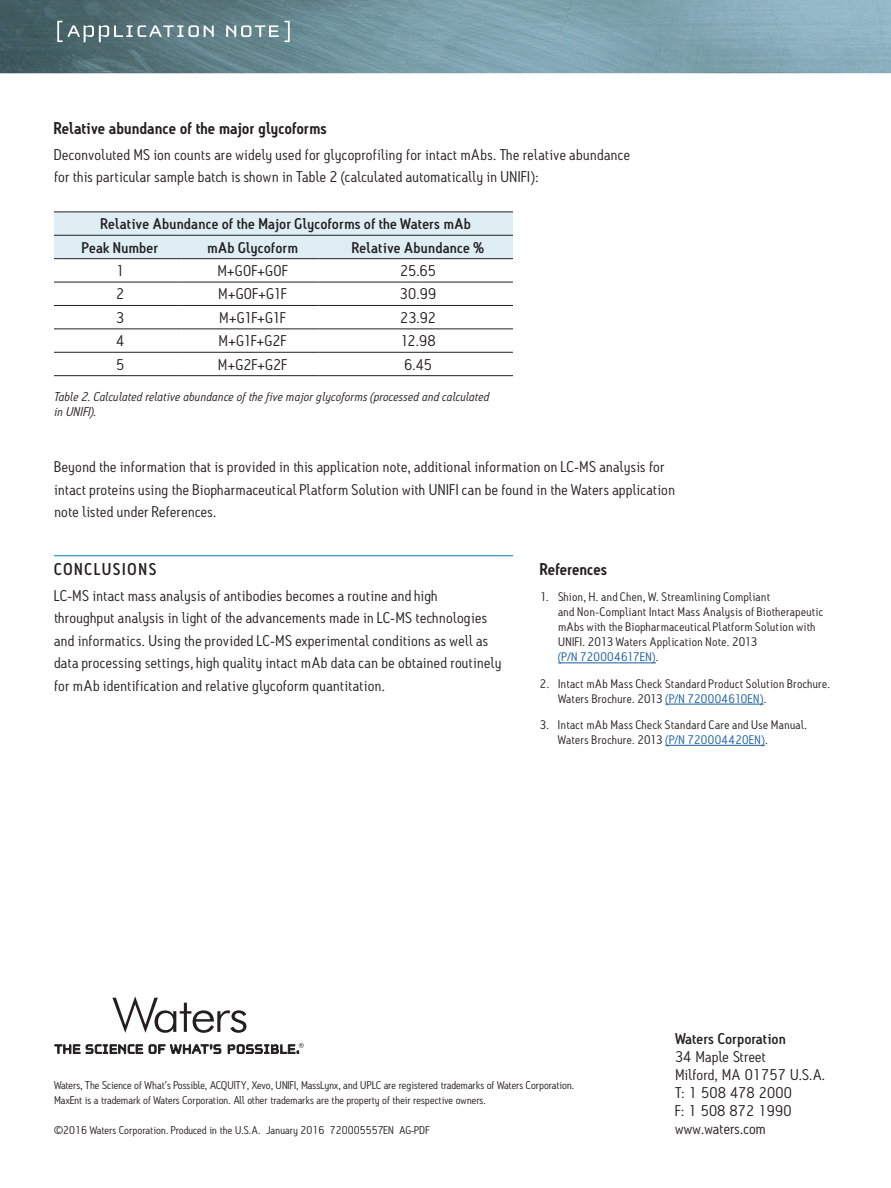
<style>
.page{position:relative;width:891px;height:1188px;background:#fff}
.page>*{position:absolute;margin:0;border:0;box-sizing:border-box;transform-origin:0 0}
.t1{font:600 16.5px "Antitled OT";letter-spacing:.01em;color:#231f20}
.t2{font:500 16.5px "Antitled OT";letter-spacing:.11em;color:#231f20}
.t3{font:15px/22.5px "Antitled OT";letter-spacing:.02em;color:#231f20;scale:1.05 1}
.t4{font:500 15px/23.4px "Antitled OT";letter-spacing:.02em;color:#231f20;scale:1.05 1}
.t5{font:italic 12.3px/15.8px "Antitled OT";letter-spacing:.015em;color:#231f20;scale:1.05 1}
.t6{font:12px/15px "Antitled OT";letter-spacing:.025em;color:#231f20;scale:1.05 1}
.t7{font:10.8px/15px "Antitled OT";letter-spacing:.005em;color:#231f20;scale:1.05 1}
.s1{color:#175d9e}
</style>
<div class="page">
<img style="left:0;top:0;width:891px;height:73px">
<svg style="left:57px;top:21px;width:157px;height:21px"></svg>
<svg style="left:226px;top:21px;width:64px;height:21px"></svg>
<svg style="left:55px;top:1044px;width:88px;height:10px"></svg>
<svg style="left:149px;top:1044px;width:72px;height:10px"></svg>
<svg style="left:228px;top:1043px;width:76px;height:11px"></svg>
<svg style="left:112px;top:996px;width:134px;height:37px"></svg>
<hr style="left:54px;top:555px;width:459px;height:1px;background:#0083ad">
<hr style="left:558px;top:663px;width:98px;height:1px;background:#175d9e">
<hr style="left:665px;top:704px;width:99px;height:1px;background:#175d9e">
<hr style="left:665px;top:745px;width:100px;height:1px;background:#175d9e">
<div style="left:54px;top:213px;width:459px;height:45px;background:#dfeef5"></div>
<hr style="left:54px;top:235px;width:128px;height:1px;background:#231f20">
<hr style="left:182px;top:235px;width:137px;height:1px;background:#231f20">
<hr style="left:319px;top:235px;width:194px;height:1px;background:#231f20">
<hr style="left:54px;top:258px;width:128px;height:1px;background:#231f20">
<hr style="left:182px;top:258px;width:137px;height:1px;background:#231f20">
<hr style="left:319px;top:258px;width:194px;height:1px;background:#231f20">
<hr style="left:54px;top:282px;width:128px;height:1px;background:#231f20">
<hr style="left:182px;top:282px;width:137px;height:1px;background:#231f20">
<hr style="left:319px;top:282px;width:194px;height:1px;background:#231f20">
<hr style="left:54px;top:305px;width:128px;height:1px;background:#231f20">
<hr style="left:182px;top:305px;width:137px;height:1px;background:#231f20">
<hr style="left:319px;top:305px;width:194px;height:1px;background:#231f20">
<hr style="left:54px;top:329px;width:128px;height:1px;background:#231f20">
<hr style="left:182px;top:329px;width:137px;height:1px;background:#231f20">
<hr style="left:319px;top:329px;width:194px;height:1px;background:#231f20">
<hr style="left:54px;top:352px;width:128px;height:1px;background:#231f20">
<hr style="left:182px;top:352px;width:137px;height:1px;background:#231f20">
<hr style="left:319px;top:352px;width:194px;height:1px;background:#231f20">
<hr style="left:54px;top:375px;width:128px;height:1px;background:#231f20">
<hr style="left:182px;top:375px;width:137px;height:1px;background:#231f20">
<hr style="left:319px;top:375px;width:194px;height:1px;background:#231f20">
<hr style="left:54px;top:212px;width:128px;height:1px;background:#231f20">
<hr style="left:182px;top:212px;width:137px;height:1px;background:#231f20">
<hr style="left:319px;top:212px;width:194px;height:1px;background:#231f20">
<p class="t1" style="left:54px;top:118px;width:274px">Relative abundance of the major glycoforms</p>
<p class="t3" style="left:54px;top:143px;width:550px">Deconvoluted MS ion counts are widely used for glycoprofiling for intact mAbs. The relative abundance for this particular sample batch is shown in Table 2 (calculated automatically in UNIFI):</p>
<p class="t4" style="left:82px;top:212px;width:372px;text-indent:18px">Relative Abundance of the Major Glycoforms of the Waters mAb<br>Peak Number</p>
<p class="t4" style="left:207px;top:235px;width:88px">mAb Glycoform</p>
<p class="t4" style="left:352px;top:235px;width:127px">Relative Abundance %</p>
<p class="t3" style="left:116px;top:259px;width:9px">1</p>
<p class="t3" style="left:217px;top:259px;width:68px">M+G0F+G0F</p>
<p class="t3" style="left:400px;top:259px;width:35px">25.65</p>
<p class="t3" style="left:116px;top:283px;width:9px">2</p>
<p class="t3" style="left:218px;top:283px;width:67px">M+G0F+G1F</p>
<p class="t3" style="left:400px;top:283px;width:36px">30.99</p>
<p class="t3" style="left:116px;top:306px;width:9px">3</p>
<p class="t3" style="left:219px;top:306px;width:65px">M+G1F+G1F</p>
<p class="t3" style="left:400px;top:306px;width:36px">23.92</p>
<p class="t3" style="left:116px;top:330px;width:9px">4</p>
<p class="t3" style="left:219px;top:330px;width:66px">M+G1F+G2F</p>
<p class="t3" style="left:400px;top:330px;width:35px">12.98</p>
<p class="t3" style="left:116px;top:353px;width:9px">5</p>
<p class="t3" style="left:218px;top:353px;width:67px">M+G2F+G2F</p>
<p class="t3" style="left:404px;top:353px;width:28px">6.45</p>
<p class="t5" style="left:54px;top:388px;width:416px">Table 2. Calculated relative abundance of the five major glycoforms (processed and calculated in UNIFI).</p>
<p class="t3" style="left:54px;top:456px;width:593px">Beyond the information that is provided in this application note, additional information on LC-MS analysis for intact proteins using the Biopharmaceutical Platform Solution with UNIFI can be found in the Waters application note listed under References.</p>
<p class="t2" style="left:54px;top:559px;width:104px">CONCLUSIONS</p>
<p class="t3" style="left:54px;top:584px;width:427px">LC-MS intact mass analysis of antibodies becomes a routine and high throughput analysis in light of the advancements made in LC-MS technologies and informatics. Using the provided LC-MS experimental conditions as well as data processing settings, high quality intact mAb data can be obtained routinely for mAb identification and relative glycoform quantitation.</p>
<p class="t1" style="left:540px;top:559px;width:69px">References</p>
<p class="t6" style="left:558px;top:589px;width:254px;text-indent:-18px">1. Shion, H. and Chen, W. Streamlining Compliant<br>and Non-Compliant Intact Mass Analysis of Biotherapeutic mAbs with the Biopharmaceutical Platform Solution with UNIFI. 2013 Waters Application Note. 2013<br><span class="s1">(P/N 720004617EN)</span>.</p>
<p class="t6" style="left:558px;top:676px;width:261px;text-indent:-18px">2. Intact mAb Mass Check Standard Product Solution Brochure.<br>Waters Brochure. 2013 <span class="s1">(P/N 720004610EN)</span>.</p>
<p class="t6" style="left:558px;top:717px;width:239px;text-indent:-18px">3. Intact mAb Mass Check Standard Care and Use Manual.<br>Waters Brochure. 2013 <span class="s1">(P/N 720004420EN)</span>.</p>
<p class="t7" style="left:54px;top:1078px;width:497px">Waters, The Science of What’s Possible, ACQUITY, Xevo, UNIFI, MassLynx, and UPLC are registered trademarks of Waters Corporation.<br>MaxEnt is a trademark of Waters Corporation. All other trademarks are the property of their respective owners.</p>
<p class="t7" style="left:54px;top:1123px;width:359px">©2016 Waters Corporation. Produced in the U.S.A. January 2016 720005557EN AG-PDF</p>
<p class="t4" style="left:675px;top:1027px;width:107px">Waters Corporation</p>
<p class="t3" style="left:675px;top:1048px;width:144px;line-height:18px">34 Maple Street<br>Milford, MA 01757 U.S.A.<br>T: 1 508 478 2000<br>F: 1 508 872 1990 www.waters.com</p>
</div>
